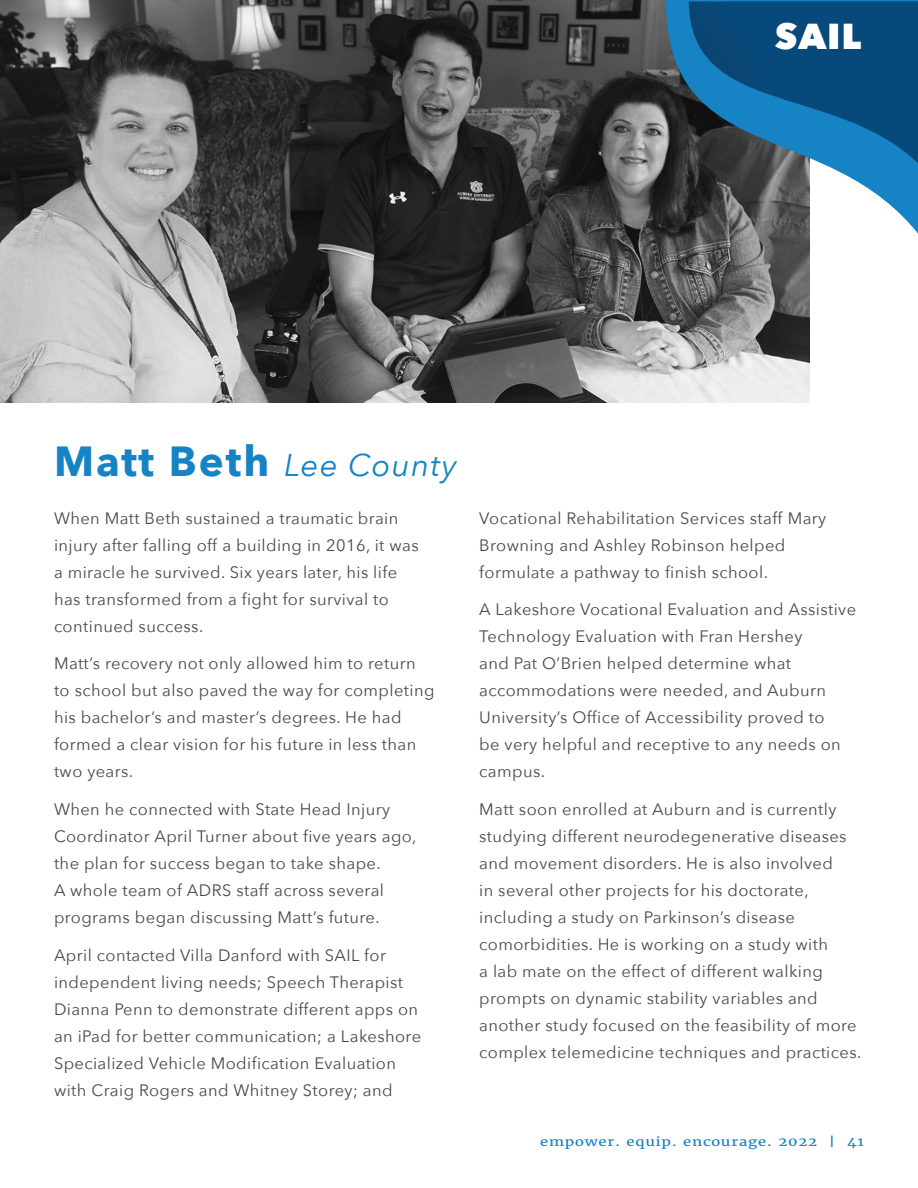
<style>
.page{position:relative;width:918px;height:1188px;background:#fff}
.page>*{position:absolute;margin:0;border:0;box-sizing:border-box;transform-origin:0 0}
.t1{font:800 36px "Avenir Next";color:#fff}
.t2{font:italic 31.5px "Avenir Next";letter-spacing:.04em;color:#1583c4}
.t3{font:16.5px/27px "Avenir Next";letter-spacing:.025em;color:#484948}
.t4{font:12px "Merriweather";letter-spacing:.05em;color:#1583c4;scale:1.25 1}
.s1{font-weight:700;font-style:normal;font-size:42px;color:#fff}
</style>
<div class="page">
<img style="left:0;top:0;width:810px;height:402px">
<svg style="left:666px;top:0;width:252px;height:237px"></svg>
<svg style="left:689px;top:1px;width:229px;height:162px"></svg>
<p class="t1" style="left:775px;top:14px;width:88px">SAIL</p>
<p class="t2" style="left:54px;top:438px;width:404px"><span class="s1">Matt Beth</span> Lee County</p>
<p class="t3" style="left:54px;top:504px;width:366px">When Matt Beth sustained a traumatic brain injury after falling off a building in 2016, it was a miracle he survived. Six years later, his life has transformed from a fight for survival to continued success.</p>
<p class="t3" style="left:54px;top:649px;width:382px">Matt’s recovery not only allowed him to return to school but also paved the way for completing his bachelor’s and master’s degrees. He had formed a clear vision for his future in less than two years.</p>
<p class="t3" style="left:54px;top:795px;width:364px">When he connected with State Head Injury Coordinator April Turner about five years ago, the plan for success began to take shape.<br>A whole team of ADRS staff across several programs began discussing Matt’s future.</p>
<p class="t3" style="left:54px;top:941px;width:369px">April contacted Villa Danford with SAIL for independent living needs; Speech Therapist Dianna Penn to demonstrate different apps on an iPad for better communication; a Lakeshore Specialized Vehicle Modification Evaluation with Craig Rogers and Whitney Storey; and</p>
<p class="t3" style="left:479px;top:504px;width:349px">Vocational Rehabilitation Services staff Mary<br>Browning and Ashley Robinson helped formulate a pathway to finish school.</p>
<p class="t3" style="left:479px;top:595px;width:378px">A Lakeshore Vocational Evaluation and Assistive Technology Evaluation with Fran Hershey<br>and Pat O’Brien helped determine what accommodations were needed, and Auburn University’s Office of Accessibility proved to<br>be very helpful and receptive to any needs on campus.</p>
<p class="t3" style="left:479px;top:795px;width:384px">Matt soon enrolled at Auburn and is currently studying different neurodegenerative diseases and movement disorders. He is also involved<br>in several other projects for his doctorate, including a study on Parkinson’s disease comorbidities. He is working on a study with<br>a lab mate on the effect of different walking prompts on dynamic stability variables and another study focused on the feasibility of more complex telemedicine techniques and practices.</p>
<p class="t4" style="left:540px;top:1134px;width:261px">empower. equip. encourage. 2022 | 41</p>
</div>
